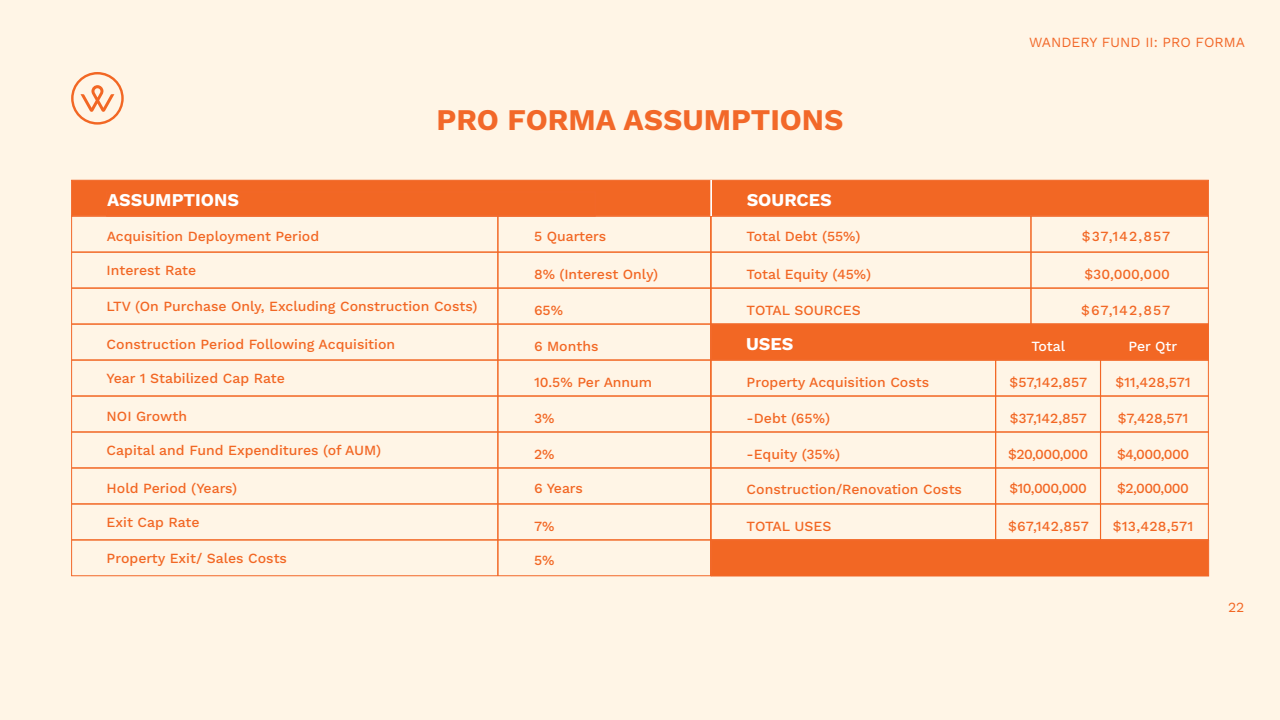
<style>
.page{position:relative;width:1280px;height:720px;background:#fff5e6}
.page>*{position:absolute;margin:0;border:0;box-sizing:border-box;transform-origin:0 0}
.t1{font:700 30px "Work Sans";color:#f26829}
.t2{font:700 18px "Work Sans";color:#fff}
.t3{font:500 14px "Work Sans";color:#f26724}
.t4{font:14px "Work Sans";color:#f26829}
.t5{font:500 14px "Work Sans";color:#fff}
.t6{font:14px "Work Sans";color:#f26724}
</style>
<div class="page">
<svg style="left:71px;top:72px;width:53px;height:53px"></svg>
<svg style="left:71px;top:216px;width:1138px;height:361px"></svg>
<hr style="left:498px;top:216px;width:1px;height:360px;background:#f26724">
<hr style="left:711px;top:216px;width:1px;height:360px;background:#f26724">
<hr style="left:710px;top:216px;width:1px;height:360px;background:#f26724">
<hr style="left:72px;top:252px;width:1137px;height:1px;background:#f26724">
<hr style="left:72px;top:324px;width:1137px;height:1px;background:#f26724">
<hr style="left:72px;top:396px;width:1137px;height:1px;background:#f26724">
<hr style="left:72px;top:468px;width:1137px;height:1px;background:#f26724">
<hr style="left:72px;top:540px;width:1137px;height:1px;background:#f26724">
<hr style="left:72px;top:288px;width:1137px;height:1px;background:#f26724">
<hr style="left:72px;top:360px;width:1137px;height:1px;background:#f26724">
<hr style="left:72px;top:432px;width:1137px;height:1px;background:#f26724">
<hr style="left:72px;top:504px;width:1137px;height:1px;background:#f26724">
<div style="left:71px;top:180px;width:1138px;height:36px;background:#f26724;border:1px solid #f26829"></div>
<div style="left:711px;top:324px;width:498px;height:36px;background:#f26724"></div>
<div style="left:711px;top:540px;width:498px;height:36px;background:#f26724"></div>
<hr style="left:711px;top:180px;width:1px;height:36px;background:#fff">
<hr style="left:1031px;top:216px;width:1px;height:108px;background:#f26724">
<hr style="left:1100px;top:360px;width:1px;height:180px;background:#f26724">
<hr style="left:996px;top:360px;width:1px;height:180px;background:#f26724">
<hr style="left:995px;top:360px;width:1px;height:180px;background:#f26724">
<p class="t2" style="left:107px;top:190px;width:134px">ASSUMPTIONS</p>
<h1 class="t1" style="left:436px;top:103px;width:409px">PRO FORMA ASSUMPTIONS</h1>
<p class="t2" style="left:747px;top:189px;width:87px">SOURCES</p>
<p class="t4" style="left:1029px;top:34px;width:217px">WANDERY FUND II: PRO FORMA</p>
<p class="t3" style="left:534px;top:228px;width:74px">5 Quarters</p>
<p class="t3" style="left:1082px;top:228px;width:90px">$37,142,857</p>
<p class="t3" style="left:1085px;top:266px;width:87px">$30,000,000</p>
<p class="t3" style="left:1081px;top:302px;width:91px">$67,142,857</p>
<p class="t3" style="left:107px;top:228px;width:214px">Acquisition Deployment Period</p>
<p class="t3" style="left:747px;top:228px;width:116px">Total Debt (55%)</p>
<p class="t3" style="left:747px;top:266px;width:126px">Total Equity (45%)</p>
<p class="t3" style="left:747px;top:302px;width:116px">TOTAL SOURCES</p>
<p class="t3" style="left:107px;top:262px;width:91px">Interest Rate</p>
<p class="t3" style="left:107px;top:298px;width:372px">LTV (On Purchase Only, Excluding Construction Costs)</p>
<p class="t3" style="left:107px;top:336px;width:290px">Construction Period Following Acquisition</p>
<p class="t3" style="left:107px;top:370px;width:180px">Year 1 Stabilized Cap Rate</p>
<p class="t3" style="left:107px;top:408px;width:82px">NOI Growth</p>
<p class="t3" style="left:107px;top:442px;width:276px">Capital and Fund Expenditures (of AUM)</p>
<p class="t3" style="left:107px;top:480px;width:132px">Hold Period (Years)</p>
<p class="t3" style="left:107px;top:514px;width:95px">Exit Cap Rate</p>
<p class="t3" style="left:107px;top:550px;width:182px">Property Exit/ Sales Costs</p>
<p class="t3" style="left:534px;top:266px;width:126px">8% (Interest Only)</p>
<p class="t3" style="left:534px;top:302px;width:31px">65%</p>
<p class="t3" style="left:534px;top:338px;width:66px">6 Months</p>
<p class="t3" style="left:534px;top:374px;width:120px">10.5% Per Annum</p>
<p class="t3" style="left:1010px;top:374px;width:79px">$57,142,857</p>
<p class="t3" style="left:1115px;top:374px;width:77px">$11,428,571</p>
<p class="t3" style="left:1010px;top:410px;width:79px">$37,142,857</p>
<p class="t3" style="left:1118px;top:410px;width:72px">$7,428,571</p>
<p class="t3" style="left:1008px;top:446px;width:81px">$20,000,000</p>
<p class="t3" style="left:1117px;top:446px;width:74px">$4,000,000</p>
<p class="t3" style="left:1009px;top:480px;width:79px">$10,000,000</p>
<p class="t3" style="left:1117px;top:480px;width:73px">$2,000,000</p>
<p class="t3" style="left:1008px;top:518px;width:82px">$67,142,857</p>
<p class="t3" style="left:1113px;top:518px;width:82px">$13,428,571</p>
<p class="t2" style="left:746px;top:333px;width:49px">USES</p>
<p class="t5" style="left:1031px;top:338px;width:35px">Total</p>
<p class="t5" style="left:1128px;top:338px;width:50px">Per Qtr</p>
<p class="t3" style="left:747px;top:374px;width:184px">Property Acquisition Costs</p>
<p class="t3" style="left:747px;top:410px;width:85px">-Debt (65%)</p>
<p class="t3" style="left:747px;top:446px;width:95px">-Equity (35%)</p>
<p class="t3" style="left:747px;top:481px;width:217px">Construction/Renovation Costs</p>
<p class="t3" style="left:747px;top:518px;width:86px">TOTAL USES</p>
<p class="t3" style="left:534px;top:410px;width:22px">3%</p>
<p class="t3" style="left:534px;top:446px;width:22px">2%</p>
<p class="t3" style="left:534px;top:480px;width:50px">6 Years</p>
<p class="t3" style="left:534px;top:518px;width:22px">7%</p>
<p class="t3" style="left:534px;top:552px;width:22px">5%</p>
<p class="t6" style="left:1228px;top:599px;width:18px">22</p>
</div>
